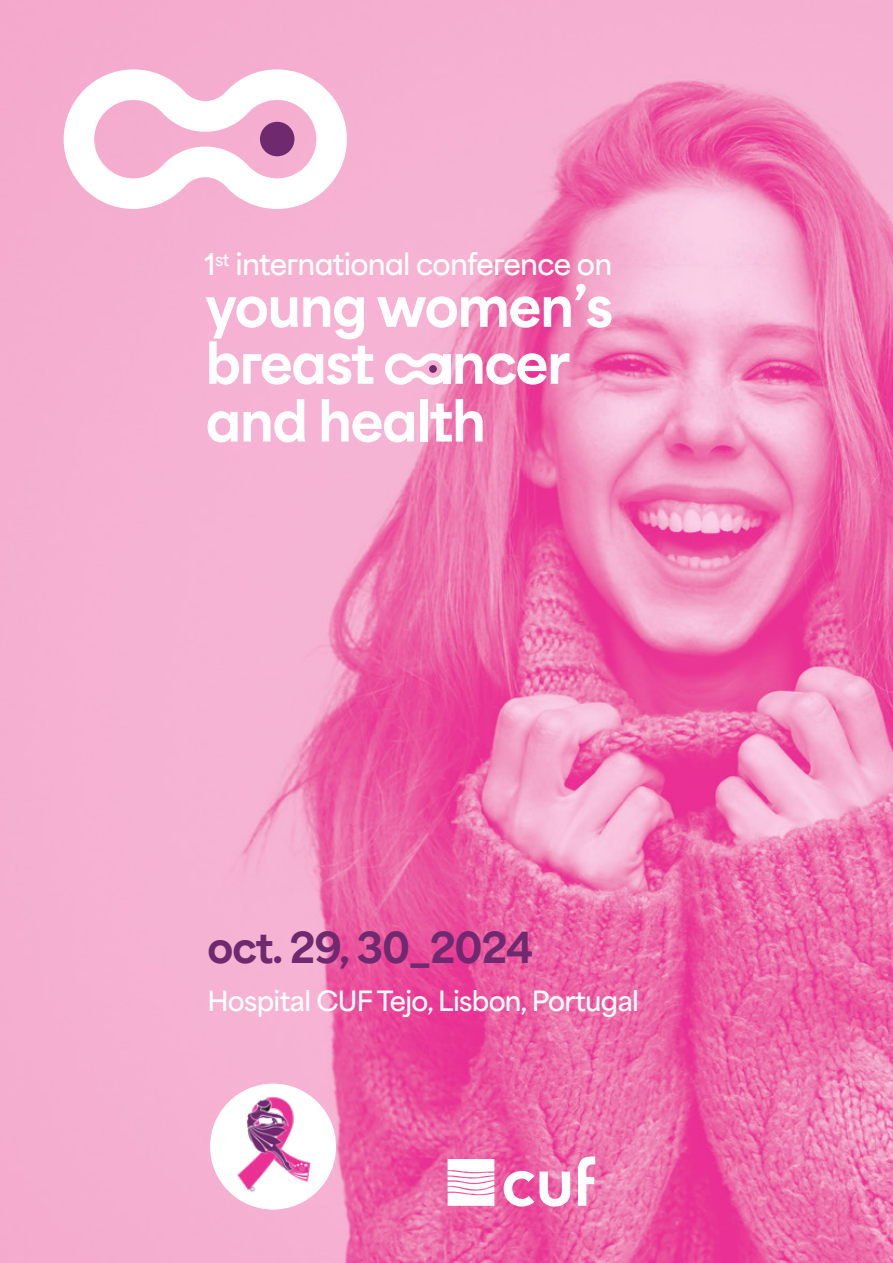
<style>
.page{position:relative;width:893px;height:1263px;background:#fff}
.page>*{position:absolute;margin:0;border:0;box-sizing:border-box;transform-origin:0 0}
.t1{font:100 53.1px/56.8px "Area Variable";letter-spacing:-.025em;color:#fff}
.t2{font:100 40.2px "Area Variable";letter-spacing:-.025em;color:#6f296e}
.t3{font:100 28.2px "Area Variable";letter-spacing:-.025em;color:#fff}
.t4{font:100 26.25px "Area Variable";letter-spacing:-.025em;color:#fff}
</style>
<div class="page">
<img style="left:0;top:0;width:893px;height:1263px">
<div style="left:443px;top:354px;width:7px;height:30px;background:#fff"></div>
<svg style="left:385px;top:353px;width:64px;height:32px"></svg>
<div style="left:429px;top:365px;width:8px;height:8px;background:#6f296e;border-radius:50%"></div>
<svg style="left:64px;top:69px;width:283px;height:140px"></svg>
<div style="left:260px;top:122px;width:34px;height:34px;background:#6f296e;border-radius:50%"></div>
<svg style="left:448px;top:1159px;width:46px;height:47px"></svg>
<svg style="left:578px;top:1156px;width:17px;height:50px"></svg>
<svg style="left:504px;top:1171px;width:66px;height:36px"></svg>
<div style="left:210px;top:1083px;width:126px;height:126px;background:#fff;border-radius:63px"></div>
<img style="left:220px;top:1094px;width:106px;height:105px">
<p class="t3" style="left:205px;top:239px;width:409px">1<sup>st</sup> international conference on</p>
<p class="t1" style="left:206px;top:271px;width:409px">young women’s breast</p>
<p class="t1" style="left:206px;top:328px;width:366px;line-height:57.8px;text-indent:246px">ncer and health</p>
<p class="t2" style="left:208px;top:912px;width:327px">oct. 29, 30_2024</p>
<p class="t4" style="left:208px;top:978px;width:433px">Hospital CUF Tejo, Lisbon, Portugal</p>
</div>
